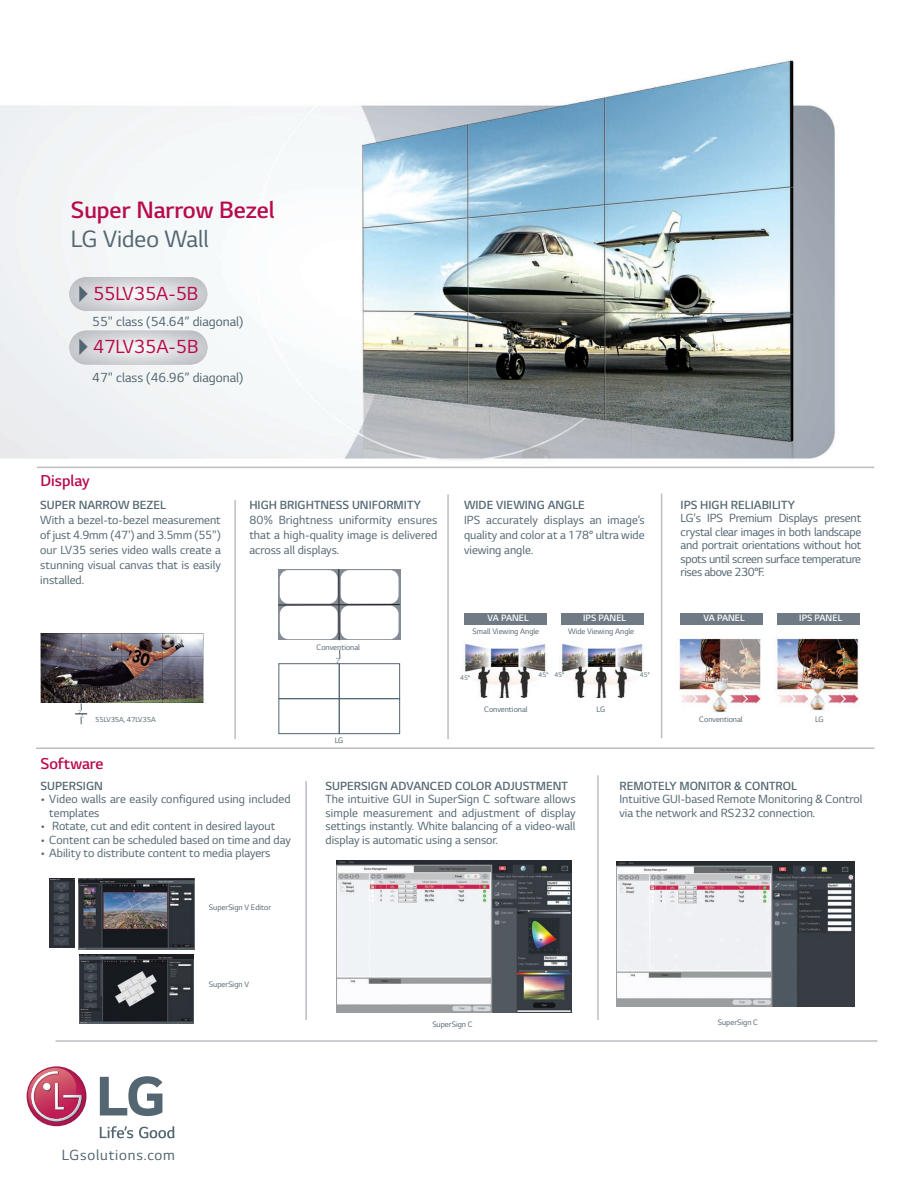
<style>
.page{position:relative;width:918px;height:1188px;background:#fff}
.page>*{position:absolute;margin:0;border:0;box-sizing:border-box;transform-origin:0 0}
.t1{font:300 27px "LG Smart";color:#b80a4d}
.t2{font:27px "LG Smart";color:#536671}
.t3{font:21.6px "LG Smart";color:#b80a4d}
.t4{font:300 18px "LG Smart";color:#b80a4d}
.t5{font:16.8px "LG Smart";letter-spacing:.05em;color:#536671}
.t6{font:15px "LG Smart";color:#536671}
.t7{font:13.5px/13.5px "LG Smart";color:#536671;text-align:justify}
.t8{font:300 13.5px "LG Smart";color:#536671}
.t9{font:300 10.5px "LG Smart";color:#fff}
.t10{font:9px "LG Smart";color:#536671}
.t11{font:9px "Courier";color:#536671}
.t12{font:8.25px "LG Smart";color:#536671}
.t13{font:7.5px "LG Smart";color:#536671}
.t14{font:6.75px "Courier";color:#536671}
</style>
<div class="page">
<img style="left:0;top:59px;width:875px;height:452px">
<svg style="left:69px;top:331px;width:138px;height:33px;background:#d5d7da"></svg>
<svg style="left:69px;top:277px;width:138px;height:34px;background:#d4d6d9"></svg>
<svg style="left:278px;top:569px;width:61px;height:35px"></svg>
<hr style="left:36px;top:748px;width:838px;height:1px;background:#bbbdc2">
<hr style="left:37px;top:467px;width:837px;height:1px;background:#bbbdc2">
<hr style="left:234px;top:500px;width:2px;height:239px;background:#bbbdc2">
<hr style="left:447px;top:494px;width:2px;height:245px;background:#bbbdc2">
<img style="left:464px;top:643px;width:83px;height:55px">
<hr style="left:56px;top:1040px;width:821px;height:2px;background:#bbbdc2">
<img style="left:41px;top:633px;width:162px;height:69px">
<hr style="left:305px;top:781px;width:2px;height:239px;background:#bbbdc2">
<hr style="left:597px;top:775px;width:2px;height:245px;background:#bbbdc2">
<img style="left:50px;top:879px;width:24px;height:69px">
<hr style="left:661px;top:493px;width:1px;height:245px;background:#bbbdc2">
<div style="left:280px;top:570px;width:58px;height:34px;background:#fff;border-radius:9px"></div>
<svg style="left:340px;top:569px;width:60px;height:35px"></svg>
<div style="left:341px;top:570px;width:58px;height:34px;background:#fff;border-radius:9px"></div>
<svg style="left:278px;top:605px;width:61px;height:35px"></svg>
<div style="left:280px;top:606px;width:58px;height:33px;background:#fff;border-radius:9px"></div>
<svg style="left:340px;top:605px;width:60px;height:35px"></svg>
<div style="left:341px;top:606px;width:58px;height:33px;background:#fff;border-radius:9px"></div>
<hr style="left:339px;top:569px;width:1px;height:71px;background:#231f20">
<svg style="left:278px;top:604px;width:122px;height:1px"></svg>
<div style="left:278px;top:663px;width:62px;height:36px;border:1px solid #536671"></div>
<div style="left:339px;top:663px;width:61px;height:36px;border:1px solid #536671"></div>
<div style="left:278px;top:698px;width:62px;height:36px;border:1px solid #536671"></div>
<div style="left:339px;top:698px;width:61px;height:36px;border:1px solid #536671"></div>
<img style="left:79px;top:879px;width:115px;height:70px">
<img style="left:79px;top:954px;width:114px;height:70px">
<img style="left:336px;top:861px;width:236px;height:152px">
<img style="left:616px;top:861px;width:238px;height:145px">
<svg style="left:75px;top:703px;width:12px;height:21px"></svg>
<div style="left:465px;top:613px;width:82px;height:11px;background:#6f7a84"></div>
<div style="left:561px;top:613px;width:83px;height:11px;background:#6f7a84"></div>
<div style="left:681px;top:613px;width:82px;height:12px;background:#6f7a84"></div>
<div style="left:777px;top:613px;width:83px;height:12px;background:#6f7a84"></div>
<img style="left:560px;top:643px;width:83px;height:54px">
<img style="left:679px;top:638px;width:81px;height:74px">
<img style="left:776px;top:638px;width:83px;height:73px">
<svg style="left:100px;top:1126px;width:33px;height:12px"></svg>
<svg style="left:139px;top:1126px;width:35px;height:12px"></svg>
<svg style="left:100px;top:1076px;width:62px;height:40px"></svg>
<svg style="left:27px;top:1066px;width:59px;height:60px"></svg>
<svg style="left:27px;top:1068px;width:56px;height:54px"></svg>
<svg style="left:80px;top:339px;width:8px;height:16px"></svg>
<svg style="left:79px;top:285px;width:9px;height:17px"></svg>
<h1 class="t1" style="left:71px;top:195px;width:205px">Super Narrow Bezel</h1>
<h1 class="t2" style="left:71px;top:224px;width:139px">LG Video Wall</h1>
<h2 class="t3" style="left:93px;top:282px;width:107px">55LV35A-5B</h2>
<p class="t6" style="left:92px;top:313px;width:153px">55" class (54.64” diagonal)</p>
<h2 class="t3" style="left:93px;top:335px;width:107px">47LV35A-5B</h2>
<p class="t6" style="left:92px;top:369px;width:153px">47" class (46.96” diagonal)</p>
<h3 class="t4" style="left:40px;top:471px;width:51px">Display</h3>
<p class="t8" style="left:40px;top:497px;width:127px">SUPER NARROW BEZEL</p>
<p class="t7" style="left:40px;top:512px;width:182px;line-height:15px">With a bezel-to-bezel measurement of just 4.9mm (47') and 3.5mm (55") our LV35 series video walls create a stunning visual canvas that is easily installed.</p>
<p class="t14" style="left:78px;top:709px;width:6px">?</p>
<p class="t14" style="left:84px;top:718px;width:6px;rotate:-180deg">?</p>
<p class="t12" style="left:95px;top:715px;width:62px">55LV35A, 47LV35A</p>
<h3 class="t4" style="left:40px;top:754px;width:65px">Software</h3>
<p class="t8" style="left:249px;top:497px;width:173px">HIGH BRIGHTNESS UNIFORMITY</p>
<p class="t7" style="left:249px;top:512px;width:190px;line-height:15px">80% Brightness uniformity ensures that a high-quality image is delivered across all displays.</p>
<p class="t10" style="left:317px;top:642px;width:45px">Conventional</p>
<p class="t11" style="left:335px;top:658px;width:7px">?</p>
<p class="t10" style="left:335px;top:736px;width:10px">LG</p>
<p class="t8" style="left:464px;top:497px;width:122px">WIDE VIEWING ANGLE</p>
<p class="t7" style="left:464px;top:512px;width:182px;line-height:15px">IPS accurately displays an image’s quality and color at a 178° ultra wide viewing angle.</p>
<p class="t8" style="left:681px;top:497px;width:116px">IPS HIGH RELIABILITY</p>
<p class="t7" style="left:681px;top:512px;width:182px">LG's IPS Premium Displays present crystal clear images in both landscape and portrait orientations without hot spots until screen surface temperature rises above 230°F.</p>
<p class="t9" style="left:487px;top:612px;width:43px">VA PANEL</p>
<p class="t9" style="left:583px;top:612px;width:44px">IPS PANEL</p>
<p class="t9" style="left:703px;top:612px;width:43px">VA PANEL</p>
<p class="t9" style="left:799px;top:612px;width:44px">IPS PANEL</p>
<p class="t10" style="left:473px;top:627px;width:68px">Small Viewing Angle</p>
<p class="t10" style="left:568px;top:627px;width:68px">Wide Viewing Angle</p>
<p class="t13" style="left:460px;top:674px;width:11px">45°</p>
<p class="t13" style="left:539px;top:671px;width:27px">45° 45°</p>
<p class="t13" style="left:640px;top:671px;width:11px">45°</p>
<p class="t10" style="left:484px;top:705px;width:45px">Conventional</p>
<p class="t10" style="left:597px;top:705px;width:10px">LG</p>
<p class="t10" style="left:699px;top:715px;width:45px">Conventional</p>
<p class="t10" style="left:815px;top:715px;width:10px">LG</p>
<p class="t8" style="left:41px;top:778px;width:64px">SUPERSIGN</p>
<p class="t7" style="left:49px;top:793px;width:243px;text-indent:-8px">• Video walls are easily configured using included templates</p>
<p class="t7" style="left:41px;top:820px;width:236px">• Rotate, cut and edit content in desired layout</p>
<p class="t7" style="left:41px;top:833px;width:251px">• Content can be scheduled based on time and day</p>
<p class="t7" style="left:41px;top:847px;width:231px">• Ability to distribute content to media players</p>
<p class="t10" style="left:209px;top:903px;width:64px">SuperSign V Editor</p>
<p class="t10" style="left:209px;top:980px;width:42px">SuperSign V</p>
<p class="t8" style="left:326px;top:778px;width:244px">SUPERSIGN ADVANCED COLOR ADJUSTMENT</p>
<p class="t7" style="left:326px;top:793px;width:252px">The intuitive GUI in SuperSign C software allows simple measurement and adjustment of display settings instantly. White balancing of a video-wall display is automatic using a sensor.</p>
<p class="t8" style="left:620px;top:778px;width:179px">REMOTELY MONITOR &amp; CONTROL</p>
<p class="t7" style="left:620px;top:793px;width:244px">Intuitive GUI-based Remote Monitoring &amp; Control via the network and RS232 connection.</p>
<p class="t10" style="left:432px;top:1019px;width:42px">SuperSign C</p>
<p class="t10" style="left:718px;top:1017px;width:42px">SuperSign C</p>
<p class="t5" style="left:62px;top:1146px;width:115px">LGsolutions.com</p>
</div>
